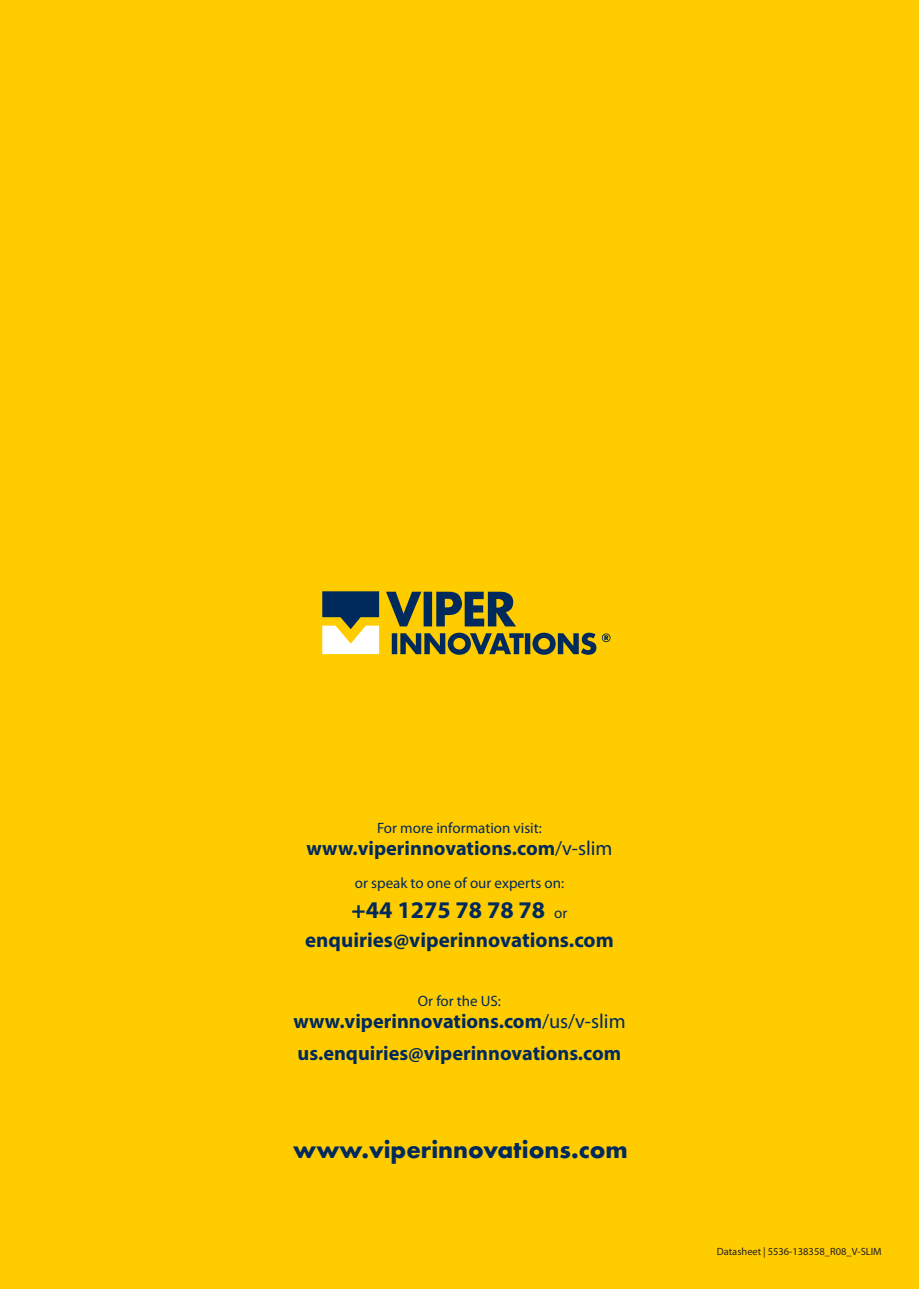
<style>
.page{position:relative;width:919px;height:1289px;background:#fff}
.page>*{position:absolute;margin:0;border:0;box-sizing:border-box;transform-origin:0 0}
.t1{font:700 24px "Myriad Pro";color:#00295c}
._1_col{font:700 22.5px "Futura";color:#00295c}
.t2{font:700 21px "Myriad Pro";color:#00295c}
.t3{font:700 20.25px "Myriad Pro";color:#00295c}
.t4{font:15px "Myriad Pro";color:#00295c}
.t5{font:10.5px "Myriad Pro";color:#231f20}
.s1{font-weight:400}
.s2{font-weight:400;font-size:15px}
</style>
<div class="page">
<div style="left:0;top:0;width:918px;height:1288px;background:#fc0"></div>
<svg style="left:322px;top:591px;width:288px;height:63px"></svg>
<p class="t4" style="left:377px;top:818px;width:166px">For more information visit:</p>
<p class="t3" style="left:306px;top:835px;width:307px">www.viperinnovations.com<span class="s1">/v-slim</span></p>
<p class="t4" style="left:355px;top:873px;width:211px">or speak to one of our experts on:</p>
<p class="t1" style="left:351px;top:894px;width:217px">+44 1275 78 78 78 <span class="s2">or</span></p>
<p class="t2" style="left:305px;top:926px;width:310px">enquiries@viperinnovations.com</p>
<p class="t4" style="left:418px;top:991px;width:85px">Or for the US:</p>
<p class="t3" style="left:293px;top:1008px;width:334px">www.viperinnovations.com<span class="s1">/us/v-slim</span></p>
<p class="t3" style="left:297px;top:1039px;width:325px">us.enquiries@viperinnovations.com</p>
<p class="_1_col" style="left:293px;top:1133px;width:336px">www.viperinnovations.com</p>
<p class="t5" style="left:716px;top:1245px;width:166px">Datasheet | 5536-138358_R08_V-SLIM</p>
</div>
